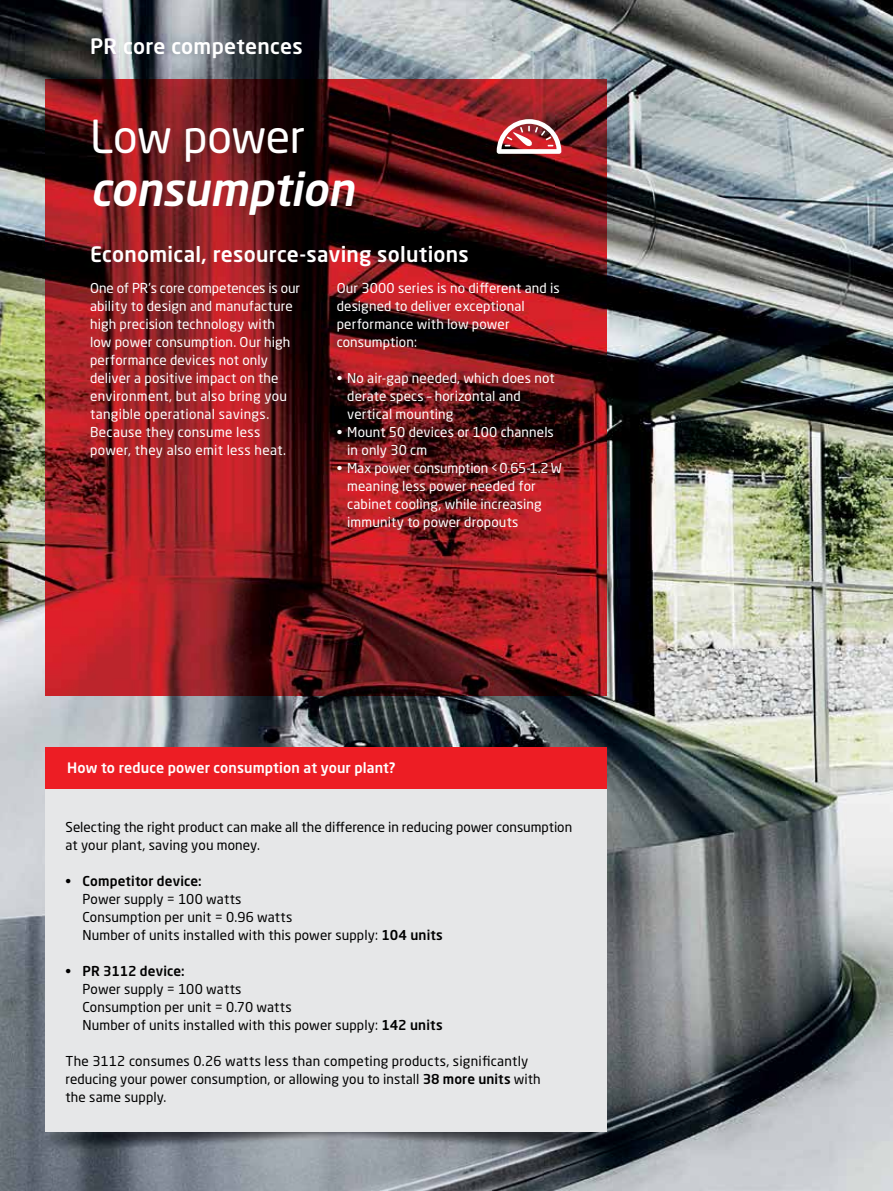
<style>
.page{position:relative;width:893px;height:1191px;background:#fff}
.page>*{position:absolute;margin:0;border:0;box-sizing:border-box;transform-origin:0 0}
.t1{font:italic 500 45px "Neo Sans Pro";letter-spacing:-.01em;color:#fff}
.t2{font:45px "Neo Sans Pro";letter-spacing:-.015em;color:#fff}
.t3{font:500 21px "Neo Sans Pro";letter-spacing:.01em;color:#fff}
.t4{font:500 14.25px "Neo Sans Pro";letter-spacing:.01em;color:#fff}
.t5{font:13.5px/18px "Neo Sans Pro";letter-spacing:.01em;color:#fff}
.t6{font:13.5px/18px "Neo Sans Pro";letter-spacing:.005em;color:#000}
.t7{font:500 13.5px "Neo Sans Pro";letter-spacing:.01em;color:#000}
.s1{font-weight:500}
</style>
<div class="page">
<img style="left:0;top:0;width:893px;height:1191px">
<img style="left:0;top:984px;width:690px;height:207px">
<img style="left:45px;top:79px;width:562px;height:617px">
<div style="left:45px;top:789px;width:562px;height:342px;background:#e6e7e8"></div>
<div style="left:45px;top:747px;width:562px;height:42px;background:#ed1d24"></div>
<svg style="left:497px;top:119px;width:64px;height:35px"></svg>
<h2 class="t3" style="left:90px;top:33px;width:214px">PR core competences</h2>
<h1 class="t2" style="left:90px;top:109px;width:216px">Low power</h1>
<h1 class="t1" style="left:90px;top:161px;width:266px">consumption</h1>
<h2 class="t3" style="left:90px;top:241px;width:380px">Economical, resource-saving solutions</h2>
<p class="t5" style="left:90px;top:279px;width:212px">One of PR’s core competences is our ability to design and manufacture high precision technology with<br>low power consumption. Our high performance devices not only deliver a positive impact on the environment, but also bring you tangible operational savings.<br>Because they consume less power, they also emit less heat.</p>
<p class="t5" style="left:337px;top:279px;width:224px">Our 3000 series is no different and is designed to deliver exceptional performance with low power consumption:</p>
<p class="t5" style="left:347px;top:369px;width:209px;text-indent:-11px">• No air-gap needed, which does not derate specs – horizontal and vertical mounting</p>
<p class="t5" style="left:347px;top:423px;width:208px;text-indent:-11px">• Mount 50 devices or 100 channels in only 30 cm</p>
<p class="t5" style="left:347px;top:459px;width:216px;text-indent:-11px">• Max power consumption &lt; 0.65-1.2 W meaning less power needed for cabinet cooling, while increasing immunity to power dropouts</p>
<p class="t4" style="left:67px;top:759px;width:330px">How to reduce power consumption at your plant?</p>
<p class="t6" style="left:65px;top:817px;width:508px">Selecting the right product can make all the difference in reducing power consumption at your plant, saving you money.</p>
<p class="t7" style="left:65px;top:872px;width:138px">• Competitor device:</p>
<p class="t6" style="left:82px;top:889px;width:362px">Power supply = 100 watts<br>Consumption per unit = 0.96 watts<br>Number of units installed with this power supply: <span class="s1">104 units</span></p>
<p class="t7" style="left:65px;top:962px;width:121px">• PR 3112 device:</p>
<p class="t6" style="left:82px;top:979px;width:362px">Power supply = 100 watts<br>Consumption per unit = 0.70 watts<br>Number of units installed with this power supply: <span class="s1">142 units</span></p>
<p class="t6" style="left:65px;top:1051px;width:477px">The 3112 consumes 0.26 watts less than competing products, significantly reducing your power consumption, or allowing you to install <span class="s1">38 more units</span> with the same supply.</p>
</div>
